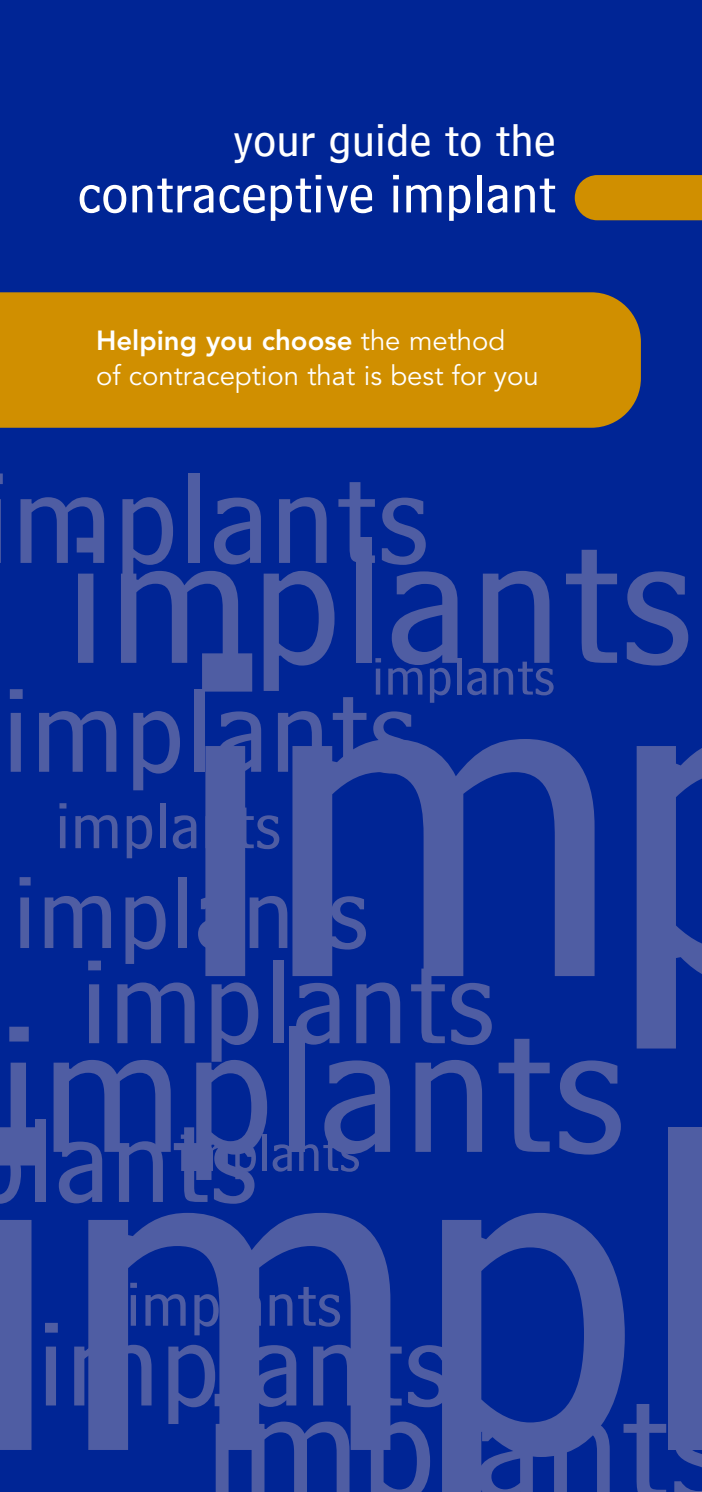
<style>
.page{position:relative;width:702px;height:1492px;background:#fff}
.page>*{position:absolute;margin:0;border:0;box-sizing:border-box;transform-origin:0 0}
.t1{font:473px/473.5px "Bell Centennial Sub Caption";letter-spacing:-.03em;color:#4f5da3;text-align:center}
.t2{font:183.5px "Bell Centennial Sub Caption";color:#4f5da3}
.t3{font:153.25px "Bell Centennial Sub Caption";color:#4f5da3}
.t4{font:131px "Bell Centennial Sub Caption";color:#4f5da3}
.t5{font:121px "Bell Centennial Sub Caption";color:#4f5da3}
.t6{font:104px "Bell Centennial Sub Caption";color:#4f5da3}
.t7{font:66px "Bell Centennial Sub Caption";color:#4f5da3}
.t8{font:63px "Bell Centennial Sub Caption";color:#4f5da3}
.t9{font:55px "Bell Centennial Sub Caption";color:#fff}
.t10{font:53.5px "Bell Centennial Sub Caption";color:#4f5da3}
.t11{font:46.75px "Bell Centennial Sub Caption";color:#fff}
.t12{font:27.5px/35px "Avenir";color:#fff}
.s1{font-weight:800}
</style>
<div class="page">
<div style="left:0;top:0;width:701px;height:1491px;background:#002595"></div>
<div style="left:574px;top:175px;width:127px;height:45px;background:#d08f00"></div>
<div style="left:0;top:292px;width:640px;height:136px;background:#d08f00"></div>
<h3 class="t11" style="left:233px;top:124px;width:324px">your guide to the</h3>
<h3 class="t9" style="left:77px;top:175px;width:480px">contraceptive implant</h3>
<p class="t12" style="left:96px;top:326px;width:444px"><span class="s1">Helping you choose</span> the method<br>of contraception that is best for you</p>
<h3 class="t4" style="left:11px;top:473px;width:420px">mplants</h3>
<h2 class="t2" style="left:65px;top:537px;width:631px">implants</h2>
<h1 class="t1" style="left:-42px;top:614px;width:787px">im impl</h1>
<h3 class="t10" style="left:372px;top:658px;width:185px">implants</h3>
<h3 class="t5" style="left:2px;top:689px;width:417px">implants</h3>
<h3 class="t7" style="left:55px;top:803px;width:228px">implants</h3>
<h3 class="t6" style="left:13px;top:877px;width:358px">implants</h3>
<h3 class="t5" style="left:80px;top:960px;width:417px">implants</h3>
<h2 class="t2" style="left:-3px;top:1026px;width:631px">implants</h2>
<h3 class="t5" style="left:26px;top:1119px;width:233px">lants</h3>
<h3 class="t10" style="left:177px;top:1134px;width:185px">implants</h3>
<h3 class="t8" style="left:126px;top:1282px;width:217px">implants</h3>
<h3 class="t5" style="left:37px;top:1322px;width:417px">implants</h3>
<h3 class="t3" style="left:204px;top:1393px;width:527px">implants</h3>
</div>
